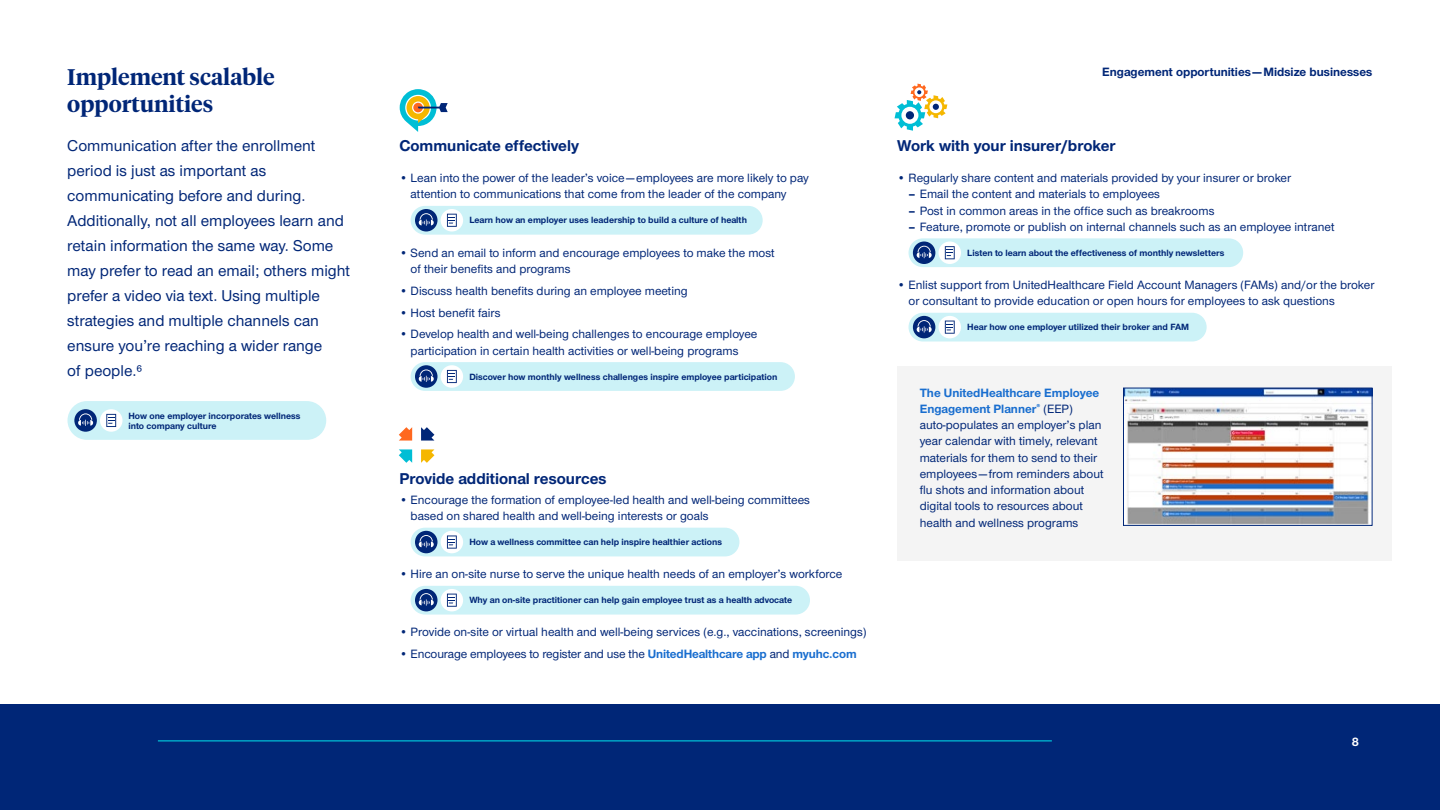
<style>
.page{position:relative;width:1440px;height:810px;background:#fff}
.page>*{position:absolute;margin:0;border:0;box-sizing:border-box;transform-origin:0 0}
.t1{font:600 22.5px/27px "UHC Serif Headline";color:#002677}
.t2{font:500 16.25px/25px "UHC Sans";color:#002677}
.t3{font:700 16.25px "UHC Sans";color:#002677}
.t4{font:500 12.5px/16.2px "UHC Sans";color:#002677}
.t5{font:700 12.5px "UHC Sans";color:#002677}
.t6{font:700 12.5px "UHC Sans";color:#fff}
.t7{font:700 9.38px/10px "UHC Sans";color:#002677}
.s1{font-weight:700;color:#196ecf}
.s2{font-weight:700}
</style>
<div class="page">
<div style="left:0;top:704px;width:1440px;height:106px;background:#002677"></div>
<svg style="left:400px;top:89px;width:48px;height:43px"></svg>
<svg style="left:895px;top:84px;width:52px;height:47px"></svg>
<svg style="left:421px;top:427px;width:13px;height:14px"></svg>
<svg style="left:399px;top:427px;width:13px;height:14px"></svg>
<svg style="left:421px;top:449px;width:13px;height:14px"></svg>
<svg style="left:399px;top:449px;width:13px;height:14px"></svg>
<hr style="left:158px;top:740px;width:894px;height:1px;background:#00bed5">
<div style="left:411px;top:206px;width:352px;height:29px;background:#ccf2f7;border-radius:14px"></div>
<div style="left:441px;top:209px;width:22px;height:23px;background:#fff;border-radius:50%"></div>
<svg style="left:447px;top:214px;width:10px;height:13px"></svg>
<svg style="left:415px;top:209px;width:23px;height:23px"></svg>
<svg style="left:419px;top:213px;width:15px;height:13px"></svg>
<div style="left:411px;top:362px;width:384px;height:29px;background:#ccf2f7;border-radius:14px"></div>
<div style="left:441px;top:365px;width:22px;height:23px;background:#fff;border-radius:50%"></div>
<svg style="left:447px;top:370px;width:10px;height:13px"></svg>
<svg style="left:415px;top:365px;width:23px;height:23px"></svg>
<svg style="left:419px;top:369px;width:15px;height:13px"></svg>
<div style="left:909px;top:238px;width:334px;height:29px;background:#ccf2f7;border-radius:14px"></div>
<div style="left:939px;top:242px;width:22px;height:22px;background:#fff;border-radius:50%"></div>
<svg style="left:945px;top:246px;width:10px;height:13px"></svg>
<div style="left:913px;top:242px;width:22px;height:22px;background:#002677;border-radius:50%"></div>
<svg style="left:917px;top:246px;width:15px;height:12px"></svg>
<div style="left:909px;top:313px;width:298px;height:29px;background:#ccf2f7;border-radius:14px"></div>
<div style="left:939px;top:316px;width:22px;height:22px;background:#fff;border-radius:50%"></div>
<svg style="left:945px;top:321px;width:10px;height:13px"></svg>
<div style="left:913px;top:316px;width:22px;height:22px;background:#002677;border-radius:50%"></div>
<svg style="left:917px;top:320px;width:15px;height:13px"></svg>
<div style="left:411px;top:528px;width:328px;height:28px;background:#ccf2f7;border-radius:14px"></div>
<div style="left:441px;top:531px;width:22px;height:22px;background:#fff;border-radius:50%"></div>
<svg style="left:447px;top:535px;width:10px;height:14px"></svg>
<div style="left:415px;top:531px;width:23px;height:22px;background:#002677;border-radius:50%"></div>
<svg style="left:419px;top:535px;width:15px;height:13px"></svg>
<div style="left:411px;top:586px;width:399px;height:29px;background:#ccf2f7;border-radius:14px"></div>
<div style="left:441px;top:589px;width:22px;height:22px;background:#fff;border-radius:50%"></div>
<svg style="left:447px;top:594px;width:10px;height:13px"></svg>
<div style="left:415px;top:589px;width:23px;height:22px;background:#002677;border-radius:50%"></div>
<svg style="left:419px;top:593px;width:15px;height:13px"></svg>
<div style="left:897px;top:366px;width:495px;height:194px;background:#f4f4f4"></div>
<img style="left:1125px;top:390px;width:245px;height:134px">
<div style="left:1123px;top:388px;width:249px;height:138px;border:1px solid #002677"></div>
<div style="left:68px;top:401px;width:258px;height:39px;background:#ccf2f7;border-radius:19px"></div>
<svg style="left:100px;top:409px;width:23px;height:23px"></svg>
<svg style="left:106px;top:414px;width:10px;height:13px"></svg>
<div style="left:74px;top:409px;width:23px;height:23px;background:#002677;border-radius:50%"></div>
<svg style="left:78px;top:413px;width:15px;height:13px"></svg>
<h1 class="t1" style="left:67px;top:63px;width:209px">Implement scalable opportunities</h1>
<p class="t2" style="left:67px;top:132px;width:284px">Communication after the enrollment period is just as important as communicating before and during.<br>Additionally, not all employees learn and retain information the same way. Some may prefer to read an email; others might prefer a video via text. Using multiple strategies and multiple channels can ensure you’re reaching a wider range<br>of people.⁶</p>
<p class="t7" style="left:128px;top:410px;width:174px">How one employer incorporates wellness into company culture</p>
<p class="t5" style="left:1102px;top:63px;width:272px">Engagement opportunities—Midsize businesses</p>
<h2 class="t3" style="left:399px;top:135px;width:181px">Communicate effectively</h2>
<h2 class="t3" style="left:897px;top:135px;width:220px">Work with your insurer/broker</h2>
<p class="t4" style="left:411px;top:169px;width:400px;text-indent:-11px">• Lean into the power of the leader’s voice—employees are more likely to pay attention to communications that come from the leader of the company</p>
<p class="t7" style="left:469px;top:215px;width:279px">Learn how an employer uses leadership to build a culture of health</p>
<p class="t4" style="left:411px;top:244px;width:366px;text-indent:-11px">• Send an email to inform and encourage employees to make the most of their benefits and programs</p>
<p class="t4" style="left:399px;top:282px;width:290px">• Discuss health benefits during an employee meeting</p>
<p class="t4" style="left:399px;top:304px;width:103px">• Host benefit fairs</p>
<p class="t4" style="left:411px;top:326px;width:348px;text-indent:-11px">• Develop health and well-being challenges to encourage employee participation in certain health activities or well-being programs</p>
<p class="t7" style="left:469px;top:371px;width:309px">Discover how monthly wellness challenges inspire employee participation</p>
<h2 class="t3" style="left:399px;top:468px;width:209px">Provide additional resources</h2>
<p class="t4" style="left:411px;top:491px;width:401px;text-indent:-11px">• Encourage the formation of employee-led health and well-being committees based on shared health and well-being interests or goals</p>
<p class="t7" style="left:469px;top:537px;width:254px">How a wellness committee can help inspire healthier actions</p>
<p class="t4" style="left:399px;top:565px;width:445px">• Hire an on-site nurse to serve the unique health needs of an employer’s workforce</p>
<p class="t7" style="left:469px;top:595px;width:324px">Why an on-site practitioner can help gain employee trust as a health advocate</p>
<p class="t4" style="left:399px;top:624px;width:469px">• Provide on-site or virtual health and well-being services (e.g., vaccinations, screenings)</p>
<p class="t4" style="left:399px;top:645px;width:459px">• Encourage employees to register and use the <span class="s1">UnitedHealthcare app</span> and <span class="s1">myuhc.com</span></p>
<p class="t4" style="left:897px;top:169px;width:395px">• Regularly share content and materials provided by your insurer or broker</p>
<p class="t4" style="left:909px;top:186px;width:253px"><span class="s2">–</span> Email the content and materials to employees</p>
<p class="t4" style="left:909px;top:202px;width:307px"><span class="s2">–</span> Post in common areas in the office such as breakrooms</p>
<p class="t4" style="left:909px;top:218px;width:428px"><span class="s2">–</span> Feature, promote or publish on internal channels such as an employee intranet</p>
<p class="t7" style="left:967px;top:247px;width:259px">Listen to learn about the effectiveness of monthly newsletters</p>
<p class="t4" style="left:909px;top:276px;width:467px;text-indent:-11px">• Enlist support from UnitedHealthcare Field Account Managers (FAMs) and/or the broker or consultant to provide education or open hours for employees to ask questions</p>
<p class="t7" style="left:967px;top:322px;width:224px">Hear how one employer utilized their broker and FAM</p>
<p class="t4" style="left:920px;top:384px;width:185px"><span class="s1">The UnitedHealthcare Employee<br>Engagement Planner</span><sup>®</sup> (EEP) auto-populates an employer’s plan year calendar with timely, relevant materials for them to send to their employees—from reminders about flu shots and information about digital tools to resources about health and wellness programs</p>
<p class="t6" style="left:1352px;top:733px;width:9px">8</p>
</div>
